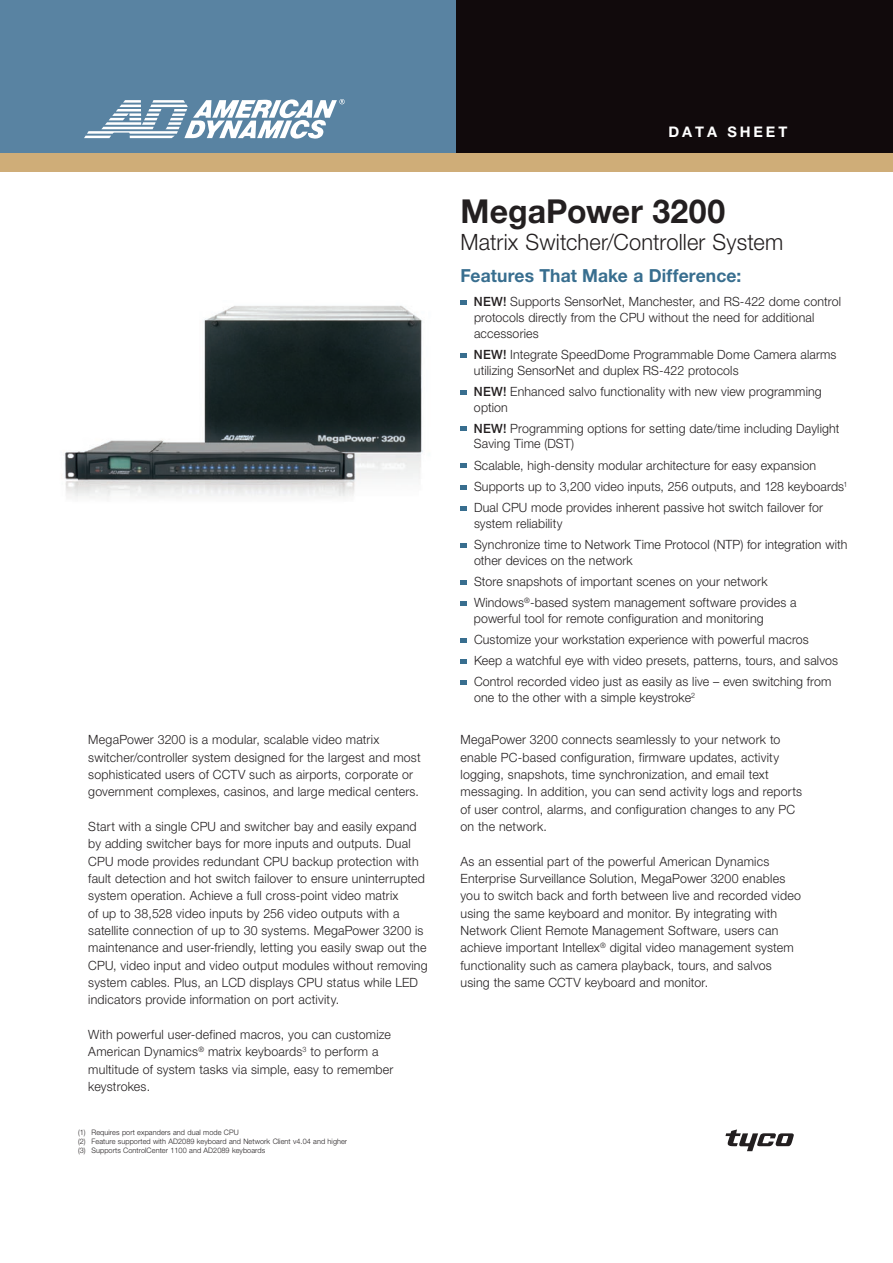
<style>
.page{position:relative;width:893px;height:1263px;background:#fff}
.page>*{position:absolute;margin:0;border:0;box-sizing:border-box;transform-origin:0 0}
.t1{font:700 33px "Helvetica Neue LT Pro";letter-spacing:.005em;color:#231f20}
.t2{font:300 22.5px "Helvetica Neue LT Pro";letter-spacing:.01em;color:#231f20}
.t3{font:700 18px "Helvetica Neue LT Pro";letter-spacing:.005em;color:#386e8f}
.t4{font:700 14.7px "Helvetica Neue LT Pro";letter-spacing:.2em;color:#fff}
.t5{font:300 12.75px/17.4px "Helvetica Neue LT Pro";letter-spacing:.015em;color:#231f20}
.t6{font:300 7.5px/9px "Helvetica Neue LT Pro";letter-spacing:.01em;color:#231f20}
.s1{font-weight:500}
</style>
<div class="page">
<div style="left:455px;top:0;width:438px;height:153px;background:#110a0c"></div>
<div style="left:0;top:153px;width:893px;height:18px;background:#cfad78"></div>
<div style="left:0;top:0;width:455px;height:153px;background:#5983a2"></div>
<svg style="left:725px;top:1129px;width:69px;height:22px"></svg>
<svg style="left:84px;top:99px;width:261px;height:40px"></svg>
<svg style="left:460px;top:300px;width:7px;height:5px"></svg>
<svg style="left:460px;top:353px;width:7px;height:4px"></svg>
<svg style="left:460px;top:390px;width:7px;height:4px"></svg>
<svg style="left:460px;top:427px;width:7px;height:4px"></svg>
<svg style="left:460px;top:464px;width:7px;height:4px"></svg>
<svg style="left:460px;top:485px;width:7px;height:4px"></svg>
<svg style="left:460px;top:506px;width:7px;height:4px"></svg>
<svg style="left:460px;top:543px;width:7px;height:4px"></svg>
<svg style="left:460px;top:580px;width:7px;height:4px"></svg>
<svg style="left:460px;top:601px;width:7px;height:4px"></svg>
<svg style="left:460px;top:638px;width:7px;height:4px"></svg>
<svg style="left:460px;top:659px;width:7px;height:4px"></svg>
<svg style="left:460px;top:680px;width:7px;height:5px"></svg>
<img style="left:61px;top:305px;width:362px;height:193px">
<p class="t5" style="left:88px;top:731px;width:334px">MegaPower 3200 is a modular, scalable video matrix switcher/controller system designed for the largest and most sophisticated users of CCTV such as airports, corporate or government complexes, casinos, and large medical centers.</p>
<p class="t5" style="left:88px;top:817px;width:341px">Start with a single CPU and switcher bay and easily expand by adding switcher bays for more inputs and outputs. Dual CPU mode provides redundant CPU backup protection with fault detection and hot switch failover to ensure uninterrupted system operation. Achieve a full cross-point video matrix<br>of up to 38,528 video inputs by 256 video outputs with a satellite connection of up to 30 systems. MegaPower 3200 is maintenance and user-friendly, letting you easily swap out the CPU, video input and video output modules without removing system cables. Plus, an LCD displays CPU status while LED indicators provide information on port activity.</p>
<p class="t5" style="left:88px;top:1026px;width:307px">With powerful user-defined macros, you can customize American Dynamics<sup>®</sup> matrix keyboards<sup>3</sup> to perform a multitude of system tasks via simple, easy to remember keystrokes.</p>
<p class="t6" style="left:78px;top:1127px;width:271px">(1) Requires port expanders and dual mode CPU<br>(2) Feature supported with AD2089 keyboard and Network Client v4.04 and higher (3) Supports ControlCenter 1100 and AD2089 keyboards</p>
<p class="t4" style="left:668px;top:123px;width:117px">DATa sheet</p>
<h1 class="t1" style="left:460px;top:191px;width:266px">MegaPower 3200</h1>
<h2 class="t2" style="left:460px;top:228px;width:324px">Matrix Switcher/Controller System</h2>
<h3 class="t3" style="left:460px;top:264px;width:282px">Features That Make a Difference:</h3>
<p class="t5" style="left:474px;top:294px;width:369px;line-height:15.8px"><span class="s1">NEW!</span> Supports SensorNet, Manchester, and RS-422 dome control protocols directly from the CPU without the need for additional accessories</p>
<p class="t5" style="left:474px;top:346px;width:364px;line-height:15.8px"><span class="s1">NEW!</span> Integrate SpeedDome Programmable Dome Camera alarms utilizing SensorNet and duplex RS-422 protocols</p>
<p class="t5" style="left:474px;top:383px;width:349px;line-height:15.8px"><span class="s1">NEW!</span> Enhanced salvo functionality with new view programming option</p>
<p class="t5" style="left:474px;top:420px;width:367px;line-height:15.8px"><span class="s1">NEW!</span> Programming options for setting date/time including Daylight<br>Saving Time (DST)</p>
<p class="t5" style="left:474px;top:454px;width:375px;line-height:21.1px">Scalable, high-density modular architecture for easy expansion<br>Supports up to 3,200 video inputs, 256 outputs, and 128 keyboards<sup>1<br></sup>Dual CPU mode provides inherent passive hot switch failover for</p>
<p class="t5" style="left:474px;top:512px;width:375px;line-height:21.1px">system reliability<br>Synchronize time to Network Time Protocol (NTP) for integration with</p>
<p class="t5" style="left:474px;top:549px;width:324px;line-height:21.1px">other devices on the network<br>Store snapshots of important scenes on your network<br>Windows<sup>®</sup>-based system management software provides a</p>
<p class="t5" style="left:474px;top:607px;width:366px;line-height:21.1px">powerful tool for remote configuration and monitoring<br>Customize your workstation experience with powerful macros Keep a watchful eye with video presets, patterns, tours, and salvos Control recorded video just as easily as live – even switching from</p>
<p class="t5" style="left:474px;top:688px;width:223px">one to the other with a simple keystroke<sup>2</sup></p>
<p class="t5" style="left:460px;top:731px;width:343px">MegaPower 3200 connects seamlessly to your network to enable PC-based configuration, firmware updates, activity logging, snapshots, time synchronization, and email text messaging. In addition, you can send activity logs and reports of user control, alarms, and configuration changes to any PC on the network.</p>
<p class="t5" style="left:460px;top:852px;width:342px">As an essential part of the powerful American Dynamics Enterprise Surveillance Solution, MegaPower 3200 enables you to switch back and forth between live and recorded video using the same keyboard and monitor. By integrating with Network Client Remote Management Software, users can achieve important Intellex<sup>®</sup> digital video management system functionality such as camera playback, tours, and salvos using the same CCTV keyboard and monitor.</p>
</div>
